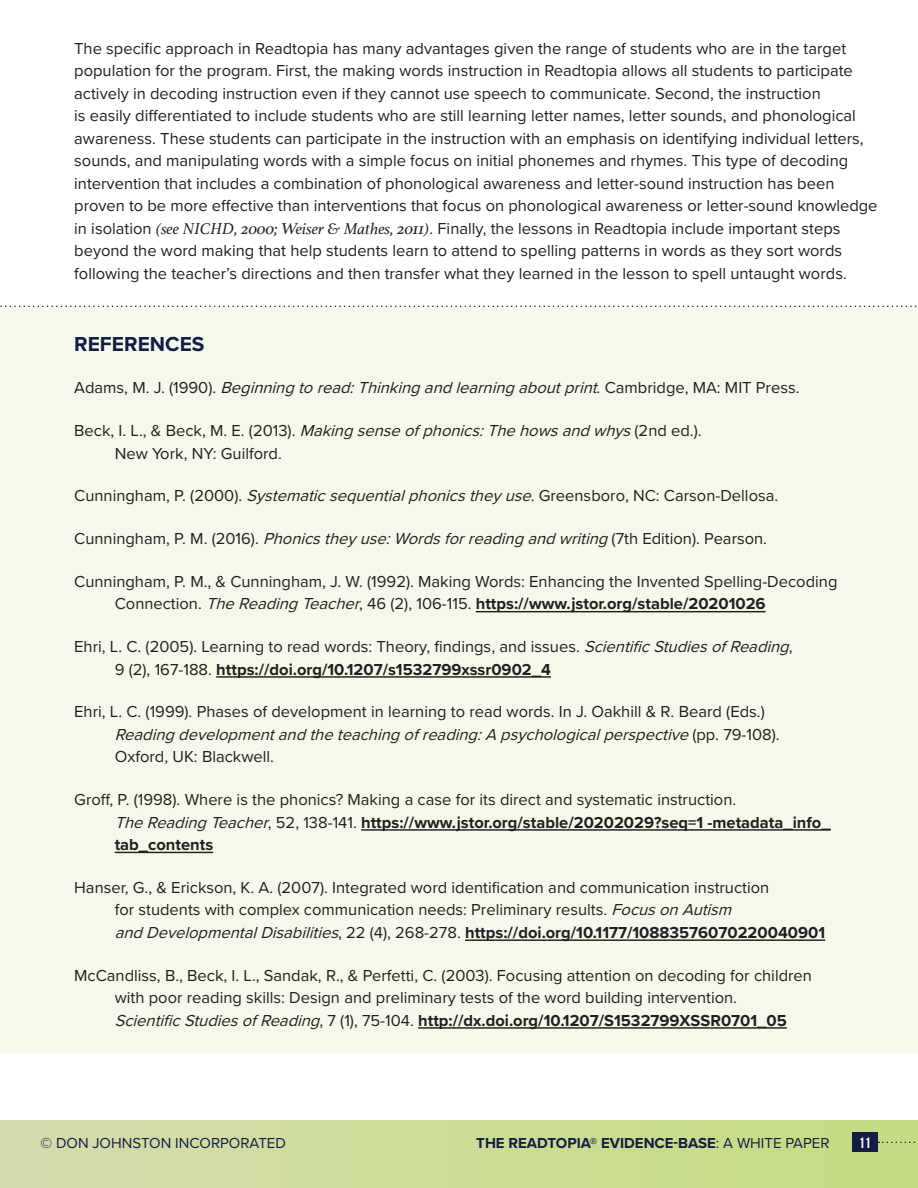
<style>
.page{position:relative;width:918px;height:1188px;background:#fff}
.page>*{position:absolute;margin:0;border:0;box-sizing:border-box;transform-origin:0 0}
.Section_Header__1st{font:700 21px "Proxima Nova";color:#131d46}
.Body_Text__REFERENCE{font:16.5px/22.5px "Proxima Nova";color:#231f20}
.Body_Text__1st_Sub-S{font:16.5px/22.5px "Proxima Nova";color:#231f20}
.Body_Text__REFERENCE-2{font:italic 16.5px "Proxima Nova";color:#231f20}
.t1{font:700 15px "Proxima Nova";color:#131d46}
.t2{font:15px "Proxima Nova";color:#131d46}
.t3{font:15px "Bebas Neue";color:#fff}
.s1{font-family:"Athelas";font-style:italic}
.s2{font-style:normal}
.s3{font-style:italic}
.s4{font-weight:700}
.s5{font-weight:400}
</style>
<div class="page">
<div style="left:0;top:1121px;width:918px;height:67px;background:linear-gradient(to right,#d5dcae,#c4dc81)"></div>
<div style="left:0;top:307px;width:918px;height:746px;background:#f5f9ec"></div>
<svg style="left:878px;top:1142px;width:40px;height:1px"></svg>
<svg style="left:0;top:306px;width:917px;height:1px"></svg>
<div style="left:852px;top:1133px;width:26px;height:19px;background:#131d46"></div>
<hr style="left:476px;top:611px;width:290px;height:1px;background:#231f20">
<hr style="left:216px;top:676px;width:335px;height:2px;background:#231f20">
<hr style="left:361px;top:829px;width:470px;height:2px;background:#231f20">
<hr style="left:115px;top:852px;width:98px;height:1px;background:#231f20">
<hr style="left:465px;top:939px;width:360px;height:2px;background:#231f20">
<hr style="left:418px;top:1027px;width:369px;height:2px;background:#231f20">
<p class="Body_Text__1st_Sub-S" style="left:74px;top:36px;width:805px">The specific approach in Readtopia has many advantages given the range of students who are in the target population for the program. First, the making words instruction in Readtopia allows all students to participate actively in decoding instruction even if they cannot use speech to communicate. Second, the instruction<br>is easily differentiated to include students who are still learning letter names, letter sounds, and phonological awareness. These students can participate in the instruction with an emphasis on identifying individual letters, sounds, and manipulating words with a simple focus on initial phonemes and rhymes. This type of decoding intervention that includes a combination of phonological awareness and letter-sound instruction has been proven to be more effective than interventions that focus on phonological awareness or letter-sound knowledge in isolation <span class="s1">(see NICHD, 2000; Weiser &amp; Mathes, 2011)</span>. Finally, the lessons in Readtopia include important steps beyond the word making that help students learn to attend to spelling patterns in words as they sort words following the teacher’s directions and then transfer what they learned in the lesson to spell untaught words.</p>
<p class="Section_Header__1st" style="left:74px;top:328px;width:132px">REFERENCES</p>
<p class="Body_Text__REFERENCE-2" style="left:74px;top:376px;width:727px"><span class="s2">A d a m s , M . J . (1 9 9 0 ) .</span> Beginningtoread:Thinkingandlearningaboutprint<span class="s2">. C a m b r i d g e , M A : M I T P r e s s .</span></p>
<p class="Body_Text__REFERENCE" style="left:115px;top:419px;width:588px;text-indent:-40px">B e c k , I . L . , &amp; B e c k , M . E . ( 2 0 1 3 ) . <span class="s3">Makingsenseofphonics:Thehowsandwhys</span>( 2 n d e d . ) .<br>New York, NY: Guilford.</p>
<p class="Body_Text__REFERENCE" style="left:74px;top:484px;width:706px">Cunningham, P. (2000). <span class="s3">Systematicsequentialphonicstheyuse</span>. Greensboro, NC: Carson-Dellosa.</p>
<p class="Body_Text__REFERENCE" style="left:74px;top:527px;width:694px">Cunningham, P. M. (2016). <span class="s3">Phonicstheyuse:Wordsforreadingandwriting</span>(7th Edition). Pearson.</p>
<p class="Body_Text__REFERENCE" style="left:115px;top:569px;width:724px;text-indent:-40px">Cunningham, P. M., &amp; Cunningham, J. W. (1992). Making Words: Enhancing the Invented Spelling-Decoding<br>Connection. <span class="s3">TheReadingTeacher</span>, 46 (2), 106-115. <span class="s4">https://www.jstor.org/stable/20201026</span></p>
<p class="Body_Text__REFERENCE" style="left:115px;top:635px;width:682px;text-indent:-40px">Ehri, L. C. (2005). Learning to read words: Theory, findings, and issues. <span class="s3">ScientificStudiesofReading</span>,<br>9 (2), 167-188. <span class="s4">https://doi.org/10.1207/s1532799xssr0902_4</span></p>
<p class="Body_Text__REFERENCE" style="left:115px;top:700px;width:666px;text-indent:-41px">Ehri, L. C. (1999). Phases of development in learning to read words. In J. Oakhill &amp; R. Beard (Eds.)<br><span class="s3">Readingdevelopmentandtheteachingofreading:Apsychologicalperspective</span>( p p . 7 9 - 1 0 8 ) .<br>Oxford, UK: Blackwell.</p>
<p class="Body_Text__REFERENCE" style="left:115px;top:788px;width:717px;text-indent:-40px">Groff, P. (1998). Where is the phonics? Making a case for its direct and systematic instruction.<br><span class="s3">TheReadingTeacher</span>, 52, 138-141. <span class="s4">https://www.jstor.org/stable/20202029?seq=1 -metadata_info_ tab_contents</span></p>
<p class="Body_Text__REFERENCE" style="left:115px;top:875px;width:712px;text-indent:-40px">Hanser, G., &amp; Erickson, K. A. (2007). Integrated word identification and communication instruction<br>for students with complex communication needs: Preliminary results. <span class="s3">FocusonAutism andDevelopmentalDisabilities</span>, 22 (4), 268-278. <span class="s4">https://doi.org/10.1177/10883576070220040901</span></p>
<p class="Body_Text__REFERENCE" style="left:115px;top:963px;width:699px;text-indent:-40px">McCandliss, B., Beck, I. L., Sandak, R., &amp; Perfetti, C. (2003). Focusing attention on decoding for children with poor reading skills: Design and preliminary tests of the word building intervention.<br><span class="s3">ScientificStudiesofReading</span>, 7 (1), 75-104. <span class="s4">http://dx.doi.org/10.1207/S1532799XSSR0701_05</span></p>
<p class="t2" style="left:41px;top:1131px;width:247px">© DON JOHNSTON INCORPORATED</p>
<p class="t1" style="left:476px;top:1131px;width:355px">THE READTOPIA® EVIDENCE-BASE<span class="s5">: A WHITE PAPER</span></p>
<p class="t3" style="left:859px;top:1134px;width:13px">11</p>
</div>
